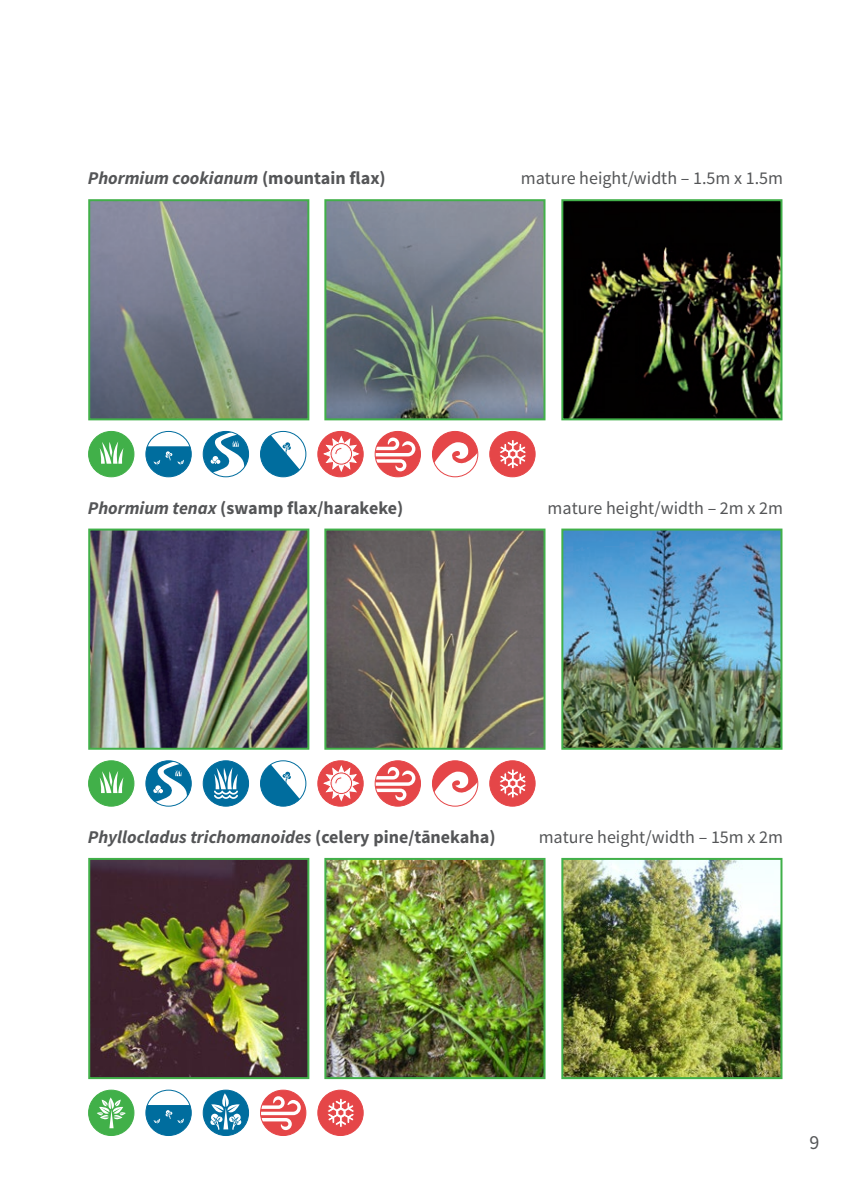
<style>
.page{position:relative;width:842px;height:1191px;background:#fff}
.page>*{position:absolute;margin:0;border:0;box-sizing:border-box;transform-origin:0 0}
.t1{font:20px "Source Sans Pro";color:#545557}
.t2{font:italic 700 18px "Source Sans Pro";color:#545557}
.t3{font:18px "Source Sans Pro";color:#545557}
.t4{font:700 18px "Source Sans Pro";color:#545557}
.s1{font-style:normal}
.s2{font-style:italic}
</style>
<div class="page">
<div style="left:318px;top:431px;width:45px;height:46px;background:#e54648;border-radius:50%"></div>
<div style="left:317px;top:431px;width:47px;height:46px;border:1px solid #e54648;border-radius:50%"></div>
<svg style="left:323px;top:436px;width:36px;height:36px"></svg>
<svg style="left:375px;top:431px;width:45px;height:46px"></svg>
<div style="left:375px;top:431px;width:46px;height:46px;border:1px solid #e54648;border-radius:50%"></div>
<svg style="left:432px;top:431px;width:46px;height:46px"></svg>
<svg style="left:432px;top:431px;width:46px;height:40px"></svg>
<div style="left:490px;top:431px;width:45px;height:46px;background:#e54648;border-radius:50%"></div>
<div style="left:489px;top:431px;width:46px;height:46px;border:1px solid #e54648;border-radius:50%"></div>
<svg style="left:500px;top:440px;width:26px;height:29px"></svg>
<div style="left:260px;top:431px;width:46px;height:46px;border:1px solid #006d9e;border-radius:50%"></div>
<svg style="left:260px;top:435px;width:40px;height:42px"></svg>
<svg style="left:203px;top:431px;width:46px;height:46px"></svg>
<svg style="left:203px;top:431px;width:46px;height:41px"></svg>
<svg style="left:146px;top:446px;width:45px;height:31px"></svg>
<div style="left:89px;top:431px;width:45px;height:46px;background:#41b049;border-radius:50%"></div>
<div style="left:88px;top:431px;width:46px;height:46px;border:1px solid #41b049;border-radius:50%"></div>
<svg style="left:100px;top:442px;width:23px;height:22px"></svg>
<img style="left:91px;top:202px;width:215px;height:215px">
<div style="left:88px;top:199px;width:221px;height:221px;border:2px solid #41b049"></div>
<img style="left:327px;top:202px;width:215px;height:215px">
<div style="left:324px;top:199px;width:221px;height:221px;border:2px solid #41b049"></div>
<img style="left:564px;top:202px;width:215px;height:215px">
<div style="left:561px;top:199px;width:221px;height:221px;border:2px solid #41b049"></div>
<div style="left:318px;top:761px;width:45px;height:45px;background:#e54648;border-radius:50%"></div>
<div style="left:317px;top:760px;width:47px;height:46px;border:1px solid #e54648;border-radius:50%"></div>
<svg style="left:323px;top:765px;width:36px;height:36px"></svg>
<svg style="left:375px;top:761px;width:45px;height:45px"></svg>
<div style="left:375px;top:760px;width:46px;height:46px;border:1px solid #e54648;border-radius:50%"></div>
<svg style="left:432px;top:761px;width:46px;height:45px"></svg>
<svg style="left:432px;top:761px;width:46px;height:39px"></svg>
<div style="left:490px;top:761px;width:45px;height:45px;background:#e54648;border-radius:50%"></div>
<div style="left:489px;top:760px;width:46px;height:46px;border:1px solid #e54648;border-radius:50%"></div>
<svg style="left:500px;top:769px;width:26px;height:29px"></svg>
<div style="left:260px;top:760px;width:46px;height:46px;border:1px solid #006d9e;border-radius:50%"></div>
<svg style="left:260px;top:764px;width:40px;height:42px"></svg>
<div style="left:203px;top:761px;width:46px;height:45px;background:#006d9e;border-radius:50%"></div>
<div style="left:203px;top:760px;width:46px;height:46px;border:1px solid #006d9e;border-radius:50%"></div>
<svg style="left:214px;top:767px;width:24px;height:32px"></svg>
<svg style="left:146px;top:761px;width:45px;height:41px"></svg>
<div style="left:89px;top:761px;width:45px;height:45px;background:#41b049;border-radius:50%"></div>
<div style="left:88px;top:760px;width:46px;height:46px;border:1px solid #41b049;border-radius:50%"></div>
<svg style="left:100px;top:771px;width:23px;height:22px"></svg>
<img style="left:91px;top:531px;width:215px;height:215px">
<div style="left:88px;top:528px;width:221px;height:221px;border:2px solid #41b049"></div>
<img style="left:327px;top:531px;width:215px;height:215px">
<div style="left:324px;top:528px;width:221px;height:221px;border:2px solid #41b049"></div>
<img style="left:564px;top:531px;width:215px;height:215px">
<div style="left:561px;top:528px;width:221px;height:221px;border:2px solid #41b049"></div>
<div style="left:318px;top:1090px;width:45px;height:45px;background:#e54648;border-radius:50%"></div>
<div style="left:317px;top:1089px;width:47px;height:47px;border:1px solid #e54648;border-radius:50%"></div>
<svg style="left:328px;top:1098px;width:26px;height:29px"></svg>
<svg style="left:261px;top:1091px;width:45px;height:44px"></svg>
<div style="left:260px;top:1089px;width:46px;height:47px;border:1px solid #e54648;border-radius:50%"></div>
<div style="left:203px;top:1090px;width:46px;height:45px;background:#006d9e;border-radius:50%"></div>
<div style="left:203px;top:1089px;width:46px;height:47px;border:1px solid #006d9e;border-radius:50%"></div>
<svg style="left:210px;top:1093px;width:31px;height:36px"></svg>
<div style="left:145px;top:1089px;width:46px;height:47px;border:1px solid #006d9e;border-radius:50%"></div>
<svg style="left:146px;top:1105px;width:45px;height:30px"></svg>
<div style="left:89px;top:1090px;width:45px;height:45px;background:#41b049;border-radius:50%"></div>
<div style="left:88px;top:1089px;width:46px;height:47px;border:1px solid #41b049;border-radius:50%"></div>
<svg style="left:97px;top:1097px;width:29px;height:31px"></svg>
<img style="left:91px;top:861px;width:215px;height:215px">
<div style="left:88px;top:858px;width:221px;height:221px;border:2px solid #41b049"></div>
<img style="left:327px;top:861px;width:215px;height:215px">
<div style="left:324px;top:858px;width:221px;height:221px;border:2px solid #41b049"></div>
<img style="left:564px;top:861px;width:215px;height:215px">
<div style="left:561px;top:858px;width:221px;height:221px;border:2px solid #41b049"></div>
<p class="t2" style="left:88px;top:166px;width:299px">Phormium cookianum <span class="s1">(mountain flax)</span></p>
<p class="t3" style="left:521px;top:167px;width:264px">mature height/width – 1.5m x 1.5m</p>
<p class="t4" style="left:88px;top:496px;width:317px"><span class="s2">Phormium tenax</span> (swamp flax/harakeke)</p>
<p class="t3" style="left:548px;top:496px;width:237px">mature height/width – 2m x 2m</p>
<p class="t2" style="left:88px;top:825px;width:409px">Phyllocladus trichomanoides <span class="s1">(celery pine/tānekaha)</span></p>
<p class="t3" style="left:539px;top:826px;width:246px">mature height/width – 15m x 2m</p>
<p class="t1" style="left:809px;top:1130px;width:11px">9</p>
</div>
